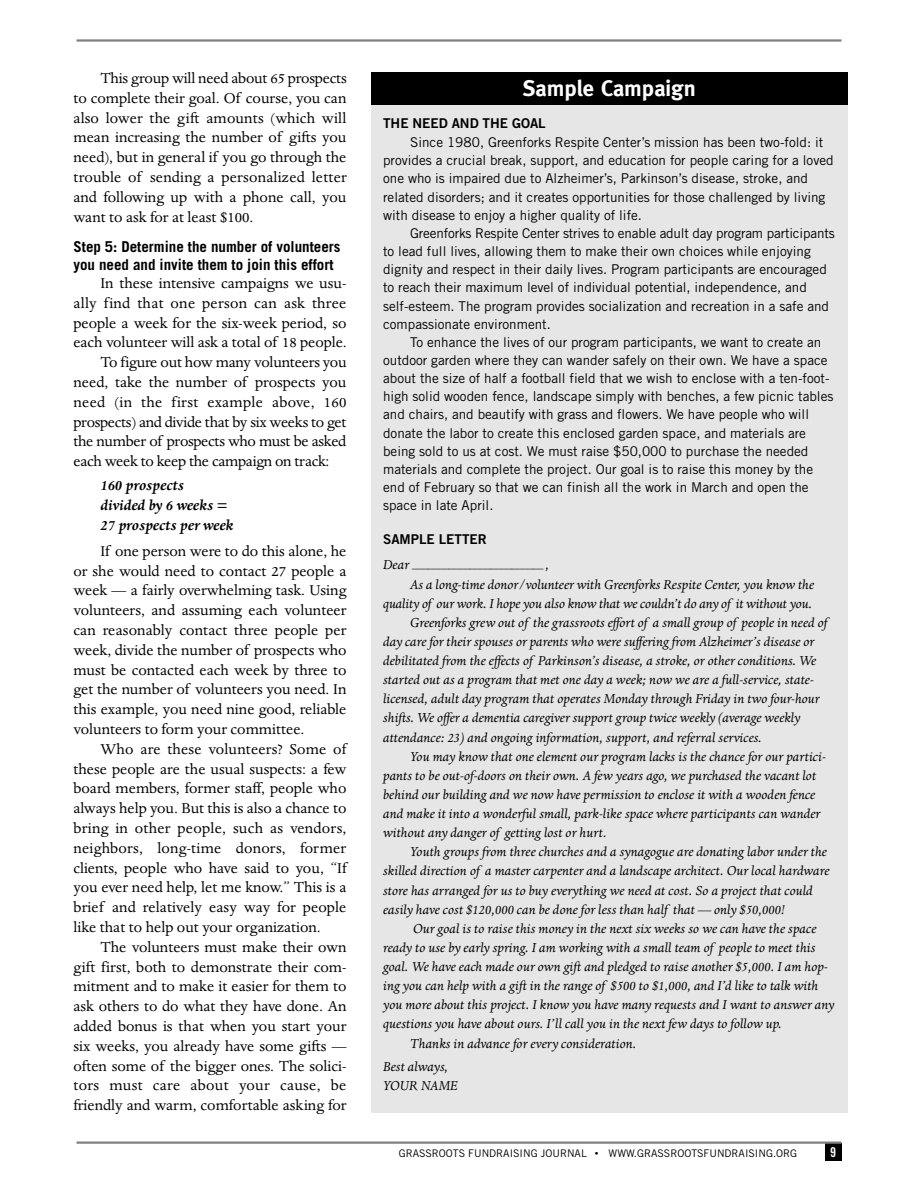
<style>
.page{position:relative;width:918px;height:1188px;background:#fff}
.page>*{position:absolute;margin:0;border:0;box-sizing:border-box;transform-origin:0 0}
.t1{font:700 22.5px "Meta";color:#fff}
.t2{font:16.5px/19.8px "Dante";color:#000;text-align:justify}
.t3{font:16.5px "Dante";letter-spacing:-.02em;color:#000}
.t4{font:16.5px "Dante";letter-spacing:.02em;color:#000}
.t5{font:italic 700 16.5px/19.8px "Dante";color:#000}
.t6{font:italic 15px/19.2px "Dante";color:#000}
.t7{font:700 15px/18px "Trade Gothic";color:#000}
.t8{font:13.5px/18.1px "Trade Gothic";color:#000}
.t9{font:13.5px "Trade Gothic Bold Two";color:#000}
.t10{font:13.5px "Trade Gothic Bold Cond Twenty";color:#fff}
.t11{font:10.5px "Trade Gothic";color:#000}
.t12{font:italic 10.5px "Dante";color:#000}
.s1{font-size:15px}
.s2{font-size:7.5px}
</style>
<div class="page">
<hr style="left:76px;top:39px;width:766px;height:3px;background:#808080">
<div style="left:825px;top:1143px;width:17px;height:17px;background:#000"></div>
<hr style="left:76px;top:1142px;width:766px;height:2px;background:#808080">
<div style="left:371px;top:72px;width:477px;height:1041px;background:#e6e6e6"></div>
<div style="left:371px;top:72px;width:477px;height:32px;background:#000"></div>
<p class="t2" style="left:74px;top:70px;width:275px;text-indent:27px">This group will need about 65 prospects to complete their goal. Of course, you can also lower the gift amounts (which will mean increasing the number of gifts you need), but in general if you go through the trouble of sending a personalized letter and following up with a phone call, you want to ask for at least $100.</p>
<p class="t7" style="left:74px;top:239px;width:269px">Step 5: Determine the number of volunteers you need and invite them to join this effort</p>
<p class="t2" style="left:100px;top:274px;width:247px">In these intensive campaigns we usu-</p>
<p class="t4" style="left:74px;top:297px;width:275px">ally find that one person can ask three</p>
<p class="t2" style="left:74px;top:314px;width:274px">people a week for the six-week period, so</p>
<p class="t2" style="left:74px;top:334px;width:275px">each volunteer will ask a total of 18 people.</p>
<p class="t2" style="left:100px;top:354px;width:248px">To figure out how many volunteers you</p>
<p class="t2" style="left:74px;top:373px;width:274px">need, take the number of prospects you</p>
<p class="t4" style="left:74px;top:396px;width:275px">need (in the first example above, 160</p>
<p class="t3" style="left:74px;top:415px;width:274px">prospects) and divide that by six weeks to get</p>
<p class="t3" style="left:74px;top:435px;width:274px">the number of prospects who must be asked</p>
<p class="t3" style="left:74px;top:455px;width:258px">each week to keep the campaign on track:</p>
<p class="t5" style="left:100px;top:477px;width:135px">160 prospects<br>divided by 6 weeks =<br>27 prospects per week</p>
<p class="t2" style="left:74px;top:542px;width:275px;text-indent:27px">If one person were to do this alone, he or she would need to contact 27 people a week — a fairly overwhelming task. Using volunteers, and assuming each volunteer can reasonably contact three people per week, divide the number of prospects who must be contacted each week by three to get the number of volunteers you need. In this example, you need nine good, reliable volunteers to form your committee.</p>
<p class="t2" style="left:73px;top:740px;width:275px;text-indent:27px">Who are these volunteers? Some of these people are the usual suspects: a few board members, former staff, people who always help you. But this is also a chance to bring in other people, such as vendors, neighbors, long-time donors, former clients, people who have said to you, “If you ever need help, let me know.” This is a brief and relatively easy way for people like that to help out your organization.</p>
<p class="t2" style="left:73px;top:938px;width:275px;text-indent:27px">The volunteers must make their own gift first, both to demonstrate their com&shy;mitment and to make it easier for them to ask others to do what they have done. An added bonus is that when you start your six weeks, you already have some gifts — often some of the bigger ones. The solici&shy;tors must care about your cause, be friendly and warm, comfortable asking for</p>
<h1 class="t1" style="left:523px;top:75px;width:174px">Sample Campaign</h1>
<p class="t9" style="left:383px;top:118px;width:164px">THE NEED AND THE GOAL</p>
<p class="t8" style="left:383px;top:134px;width:452px;text-indent:27px">Since 1980, Greenforks Respite Center’s mission has been two-fold: it provides a crucial break, support, and education for people caring for a loved one who is impaired due to Alzheimer’s, Parkinson’s disease, stroke, and related disorders; and it creates opportunities for those challenged by living with disease to enjoy a higher quality of life.</p>
<p class="t8" style="left:383px;top:225px;width:453px;text-indent:27px">Greenforks Respite Center strives to enable adult day program participants to lead full lives, allowing them to make their own choices while enjoying dignity and respect in their daily lives. Program participants are encouraged to reach their maximum level of individual potential, independence, and self-esteem. The program provides socialization and recreation in a safe and compassionate environment.</p>
<p class="t8" style="left:383px;top:334px;width:452px;text-indent:27px">To enhance the lives of our program participants, we want to create an outdoor garden where they can wander safely on their own. We have a space about the size of half a football field that we wish to enclose with a ten-foot&shy;high solid wooden fence, landscape simply with benches, a few picnic tables and chairs, and beautify with grass and flowers. We have people who will donate the labor to create this enclosed garden space, and materials are being sold to us at cost. We must raise $50,000 to purchase the needed materials and complete the project. Our goal is to raise this money by the end of February so that we can finish all the work in March and open the space in late April.</p>
<p class="t9" style="left:383px;top:535px;width:105px">SAMPLE LETTER</p>
<p class="t12" style="left:383px;top:561px;width:168px"><span class="s1">Dear</span> _________________________ <span class="s1">,</span></p>
<p class="t6" style="left:410px;top:576px;width:406px">As a long-time donor/volunteer with Greenforks Respite Center, you know the</p>
<p class="t6" style="left:383px;top:595px;width:431px">quality of our work. I hope you also know that we couldn’t do any of it without you.</p>
<p class="t6" style="left:410px;top:614px;width:419px">Greenforks grew out of the grassroots effort of a small group of people in need of</p>
<p class="t6" style="left:383px;top:633px;width:433px">day care for their spouses or parents who were suffering from Alzheimer’s disease or</p>
<p class="t6" style="left:383px;top:652px;width:435px">debilitated from the effects of Parkinson’s disease, a stroke, or other conditions. We</p>
<p class="t6" style="left:383px;top:671px;width:432px">started out as a program that met one day a week; now we are a full-service, state-</p>
<p class="t6" style="left:383px;top:691px;width:438px">licensed, adult day program that operates Monday through Friday in two four-hour</p>
<p class="t6" style="left:383px;top:710px;width:419px">shifts. We offer a dementia caregiver support group twice weekly (average weekly</p>
<p class="t6" style="left:383px;top:729px;width:380px">attendance: 23) and ongoing information, support, and referral services.</p>
<p class="t6" style="left:410px;top:748px;width:417px">You may know that one element our program lacks is the chance for our partici-</p>
<p class="t6" style="left:383px;top:767px;width:435px">pants to be out-of-doors on their own. A few years ago, we purchased the vacant lot</p>
<p class="t6" style="left:383px;top:786px;width:434px">behind our building and we now have permission to enclose it with a wooden fence</p>
<p class="t6" style="left:383px;top:805px;width:439px">and make it into a wonderful small, park-like space where participants can wander</p>
<p class="t6" style="left:383px;top:824px;width:225px">without any danger of getting lost or hurt.</p>
<p class="t6" style="left:410px;top:844px;width:418px">Youth groups from three churches and a synagogue are donating labor under the</p>
<p class="t6" style="left:383px;top:863px;width:448px">skilled direction of a master carpenter and a landscape architect. Our local hardware</p>
<p class="t6" style="left:383px;top:882px;width:431px">store has arranged for us to buy everything we need at cost. So a project that could</p>
<p class="t6" style="left:383px;top:901px;width:403px">easily have cost $120,000 can be done for less than half that — only $50,000!</p>
<p class="t6" style="left:413px;top:920px;width:405px">Our goal is to raise this money in the next six weeks so we can have the space</p>
<p class="t6" style="left:383px;top:939px;width:434px">ready to use by early spring. I am working with a small team of people to meet this</p>
<p class="t6" style="left:383px;top:958px;width:446px">goal. We have each made our own gift and pledged to raise another $5,000. I am hop-</p>
<p class="t6" style="left:383px;top:977px;width:437px">ing you can help with a gift in the range of $500 to $1,000, and I’d like to talk with</p>
<p class="t6" style="left:383px;top:997px;width:453px">you more about this project. I know you have many requests and I want to answer any</p>
<p class="t6" style="left:383px;top:1016px;width:400px">questions you have about ours. I’ll call you in the next few days to follow up.</p>
<p class="t6" style="left:410px;top:1035px;width:228px">Thanks in advance for every consideration.</p>
<p class="t6" style="left:383px;top:1058px;width:76px">Best always,<br>YOUR NAME</p>
<p class="t11" style="left:399px;top:1150px;width:400px">GRASSROOTS FUNDRAISING JOURNAL <span class="s2">•</span> WWW.GRASSROOTSFUNDRAISING.ORG</p>
<p class="t10" style="left:830px;top:1147px;width:7px">9</p>
</div>
